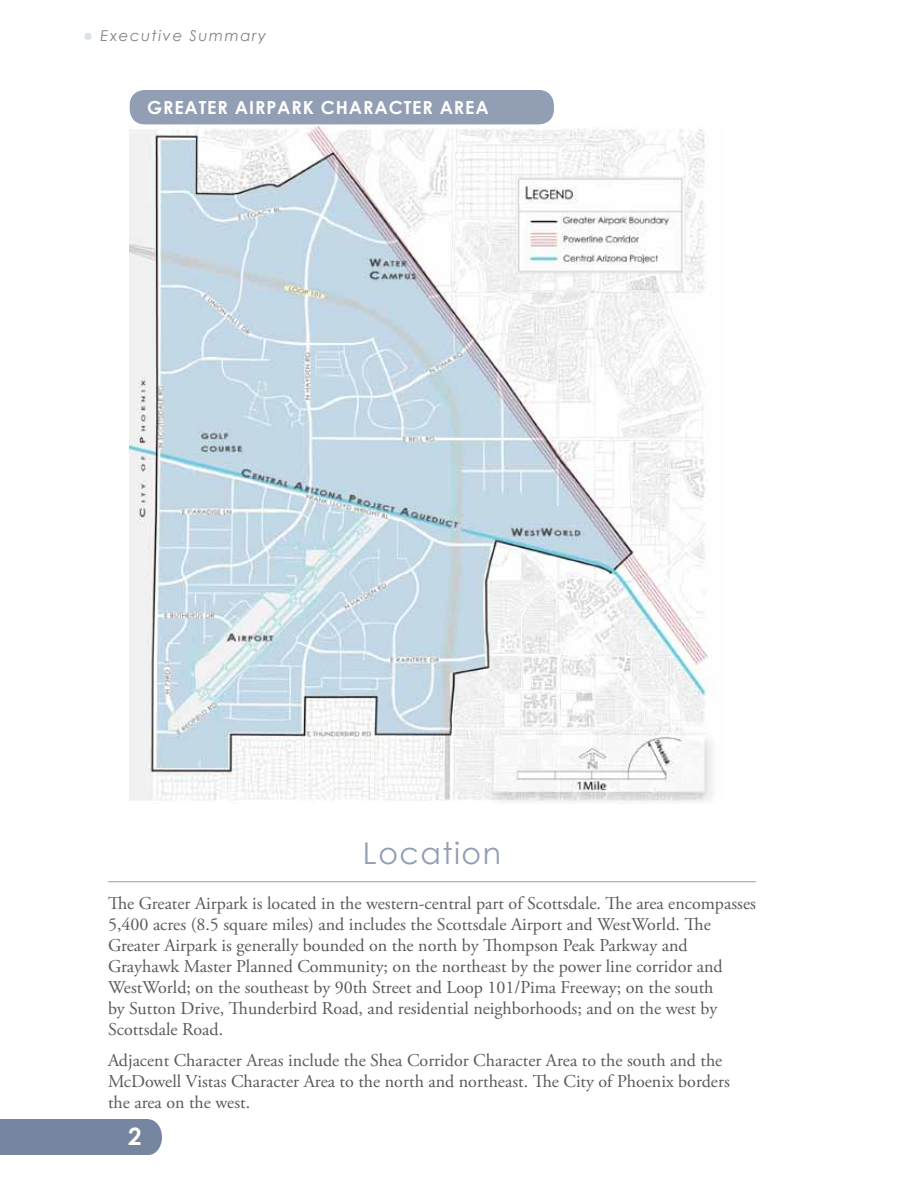
<style>
.page{position:relative;width:918px;height:1188px;background:#fff}
.page>*{position:absolute;margin:0;border:0;box-sizing:border-box;transform-origin:0 0}
.t1{font:30px "Century Gothic";color:#929eb3}
.t2{font:700 24px "Century Gothic";color:#fff}
.t3{font:18px/21px "Adobe Garamond Pro";color:#58595b}
.t4{font:700 18px "Century Gothic";letter-spacing:.05em;color:#fff}
.t5{font:italic 15px "Century Gothic";letter-spacing:.1em;color:#808285}
.s1{font-family:"Arial";font-weight:700;font-style:normal;font-size:16.5px;color:#d8e3ec}
</style>
<div class="page">
<div style="left:135px;top:1119px;width:27px;height:36px;background:#7786a0;border-radius:50%"></div>
<div style="left:0;top:1119px;width:148px;height:36px;background:#7786a0"></div>
<hr style="left:108px;top:881px;width:648px;height:1px;background:#929eb3">
<div style="left:130px;top:90px;width:424px;height:34px;background:#929eb3;border-radius:15px"></div>
<img style="left:129px;top:126px;width:583px;height:678px">
<p class="t5" style="left:83px;top:25px;width:184px"><span class="s1">●</span> Executive Summary</p>
<p class="t4" style="left:147px;top:94px;width:14px">GREA</p>
<p class="t4" style="left:199px;top:94px;width:69px">TER AIRPAR</p>
<p class="t4" style="left:303px;top:94px;width:61px">K CHARAC</p>
<p class="t4" style="left:404px;top:94px;width:63px">TER AREA</p>
<h1 class="t1" style="left:363px;top:832px;width:140px">Location</h1>
<p class="t3" style="left:108px;top:893px;width:649px">The Greater Airpark is located in the western-central part of Scottsdale. The area encompasses 5,400 acres (8.5 square miles) and includes the Scottsdale Airport and WestWorld. The Greater Airpark is generally bounded on the north by Thompson Peak Parkway and Grayhawk Master Planned Community; on the northeast by the power line corridor and WestWorld; on the southeast by 90th Street and Loop 101/Pima Freeway; on the south<br>by Sutton Drive, Thunderbird Road, and residential neighborhoods; and on the west by Scottsdale Road.</p>
<p class="t3" style="left:108px;top:1051px;width:623px">Adjacent Character Areas include the Shea Corridor Character Area to the south and the<br>McDowell Vistas Character Area to the north and northeast. The City of Phoenix borders the area on the west.</p>
<h2 class="t2" style="left:128px;top:1118px;width:15px">2</h2>
</div>
